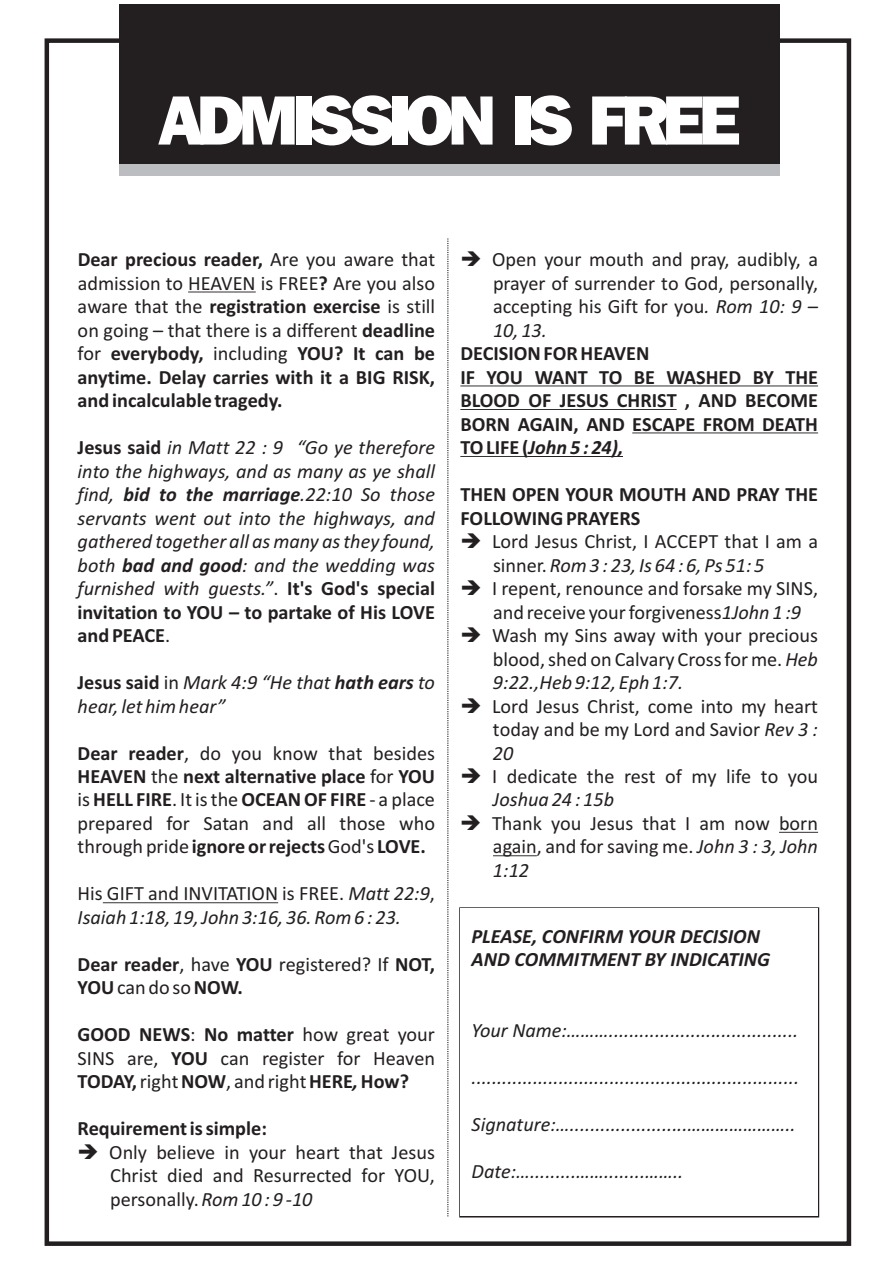
<style>
.page{position:relative;width:893px;height:1277px;background:#fff}
.page>*{position:absolute;margin:0;border:0;box-sizing:border-box;transform-origin:0 0}
.t1{font:800 69.3px "Franklin Gothic IT Cby BT";letter-spacing:-.095em;color:#fff}
.t2{font:20.25px/23.4px "Calibri";color:#231f20;text-align:justify}
.t3{font:italic 20.25px/23.4px "Calibri";color:#231f20}
.t4{font:700 20.25px/23.4px "Calibri";color:#231f20;text-align:justify}
.t5{font:italic 700 20.25px/23.4px "Calibri";color:#231f20}
.s1{font-weight:400}
.s2{font-weight:700;font-style:normal}
.s3{font-weight:700}
.s4{font-style:normal}
.s5{font-weight:700;font-style:italic}
.s6{font-style:italic}
</style>
<div class="page">
<hr style="left:188px;top:291px;width:68px;height:1px;background:#231f20">
<hr style="left:103px;top:902px;width:175px;height:1px;background:#231f20">
<hr style="left:460px;top:385px;width:358px;height:1px;background:#231f20">
<hr style="left:460px;top:409px;width:216px;height:1px;background:#231f20">
<hr style="left:632px;top:432px;width:186px;height:1px;background:#231f20">
<hr style="left:460px;top:456px;width:68px;height:1px;background:#231f20">
<hr style="left:528px;top:456px;width:95px;height:1px;background:#231f20">
<hr style="left:779px;top:832px;width:39px;height:1px;background:#231f20">
<hr style="left:493px;top:855px;width:44px;height:1px;background:#231f20">
<svg style="left:447px;top:238px;width:1px;height:978px"></svg>
<div style="left:119px;top:4px;width:660px;height:161px;background:#231f20"></div>
<div style="left:119px;top:165px;width:660px;height:11px;background:#bcbdc0"></div>
<div style="left:45px;top:38px;width:806px;height:1207px;border:4px solid #231f20"></div>
<h1 class="t1" style="left:159px;top:92px;width:584px">ADMISSION IS FREE</h1>
<p class="t4" style="left:78px;top:249px;width:359px">Dear precious reader, <span class="s1">Are you aware that admission to HEAVEN is FREE</span>? <span class="s1">Are you also aware that the</span> registration exercise <span class="s1">is still on going – that there is a different</span> deadline <span class="s1">for</span> everybody, <span class="s1">including</span> YOU? It can be anytime. Delay carries with it a BIG RISK, and incalculable tragedy.</p>
<p class="t3" style="left:78px;top:437px;width:359px;text-align:justify"><span class="s2">Jesus said</span> in Matt 22 : 9 “Go ye therefore into the highways, and as many as ye shall find, <span class="s3">bid to the marriage</span>.22:10 So those servants went out into the highways, and gathered together all as many as they found, both <span class="s3">bad and good</span>: and the wedding was furnished with guests.”<span class="s4">.</span> <span class="s2">It's God's special invitation to YOU – to partake of His LOVE and PEACE</span><span class="s4">.</span></p>
<p class="t3" style="left:78px;top:672px;width:359px"><span class="s2">Jesus said</span> <span class="s4">in</span> Mark 4:9 “He that <span class="s3">hath ears</span> to hear, let him hear”</p>
<p class="t2" style="left:78px;top:742px;width:359px"><span class="s3">Dear reader</span>, do you know that besides <span class="s3">HEAVEN</span> the <span class="s3">next alternative place</span> for <span class="s3">YOU </span>is <span class="s3">HELL FIRE</span>. It is the <span class="s3">OCEAN OF FIRE</span> - a place prepared for Satan and all those who through pride <span class="s3">ignore or rejects</span>God's <span class="s3">LOVE.</span></p>
<p class="t3" style="left:78px;top:883px;width:359px"><span class="s4">His GIFT and INVITATION is FREE.</span> Matt 22:9<span class="s4">,<br></span>Isaiah 1:18, 19, John 3:16, 36. Rom 6 : 23.</p>
<p class="t2" style="left:78px;top:954px;width:359px"><span class="s3">Dear reader</span>, have <span class="s3">YOU</span> registered? If <span class="s3">NOT,<br>YOU</span>can do so <span class="s3">NOW.</span></p>
<p class="t2" style="left:78px;top:1024px;width:359px"><span class="s3">GOOD NEWS</span>: <span class="s3">No matter</span> how great your SINS are, <span class="s3">YOU</span> can register for Heaven <span class="s3">TODAY,</span>right <span class="s3">NOW</span>, and right <span class="s3">HERE</span><span class="s5">,</span><span class="s3">How?</span></p>
<p class="t4" style="left:78px;top:1118px;width:191px">Requirement is simple:</p>
<p class="t2" style="left:109px;top:1142px;width:327px">Only believe in your heart that Jesus Christ died and Resurrected for YOU, personally.<span class="s6">Rom 10 : 9 -10</span></p>
<p class="t2" style="left:493px;top:249px;width:326px;text-indent:-33px">➔Open your mouth and pray, audibly, a prayer of surrender to God, personally, accepting his Gift for you<span class="s6">. Rom 10: 9 – 10, 13.</span></p>
<p class="t4" style="left:460px;top:343px;width:359px;text-align:left">DECISION FOR HEAVEN<br>IF YOU WANT TO BE WASHED BY THE<br>BLOOD OF JESUS CHRIST , AND BECOME<br>BORN AGAIN, AND ESCAPE FROM DEATH<br>TO LIFE (<span class="s6">John 5 : 24),</span></p>
<p class="t4" style="left:460px;top:484px;width:359px">THEN OPEN YOUR MOUTH AND PRAY THE</p>
<p class="t4" style="left:460px;top:508px;width:181px">FOLLOWING PRAYERS</p>
<p class="t2" style="left:492px;top:531px;width:327px">Lord Jesus Christ, I ACCEPT that I am a</p>
<p class="t2" style="left:492px;top:555px;width:327px">sinner. <span class="s6">Rom 3 : 23, Is 64 : 6, Ps 51: 5<br></span>I repent, renounce and forsake my SINS,</p>
<p class="t2" style="left:492px;top:602px;width:327px;text-align:left">and receive your forgiveness<span class="s6">1John 1 :9<br></span>Wash my Sins away with your precious blood, shed on Calvary Cross for me. <span class="s6">Heb</span></p>
<p class="t3" style="left:493px;top:672px;width:192px">9:22.,Heb 9:12, Eph 1:7.</p>
<p class="t2" style="left:492px;top:696px;width:327px">Lord Jesus Christ, come into my heart today and be my Lord and Savior <span class="s6">Rev 3 :</span></p>
<p class="t3" style="left:493px;top:742px;width:22px">20</p>
<p class="t2" style="left:492px;top:766px;width:327px">I dedicate the rest of my life to you</p>
<p class="t3" style="left:493px;top:789px;width:123px">Joshua 24 : 15b</p>
<p class="t2" style="left:492px;top:813px;width:327px">Thank you Jesus that I am now born again, and for saving me. <span class="s6">John 3 : 3, John 1:12</span></p>
<p class="t5" style="left:471px;top:926px;width:300px">PLEASE, CONFIRM YOUR DECISION<br>AND COMMITMENT BY INDICATING</p>
<p class="t3" style="left:471px;top:1020px;width:328px">Your Name:……….....................................</p>
<p class="t3" style="left:471px;top:1066px;width:329px">................................................................</p>
<p class="t3" style="left:471px;top:1113px;width:325px">Signature:….......................…………………..</p>
<p class="t3" style="left:471px;top:1160px;width:213px">Date:….........……........……..</p>
</div>
